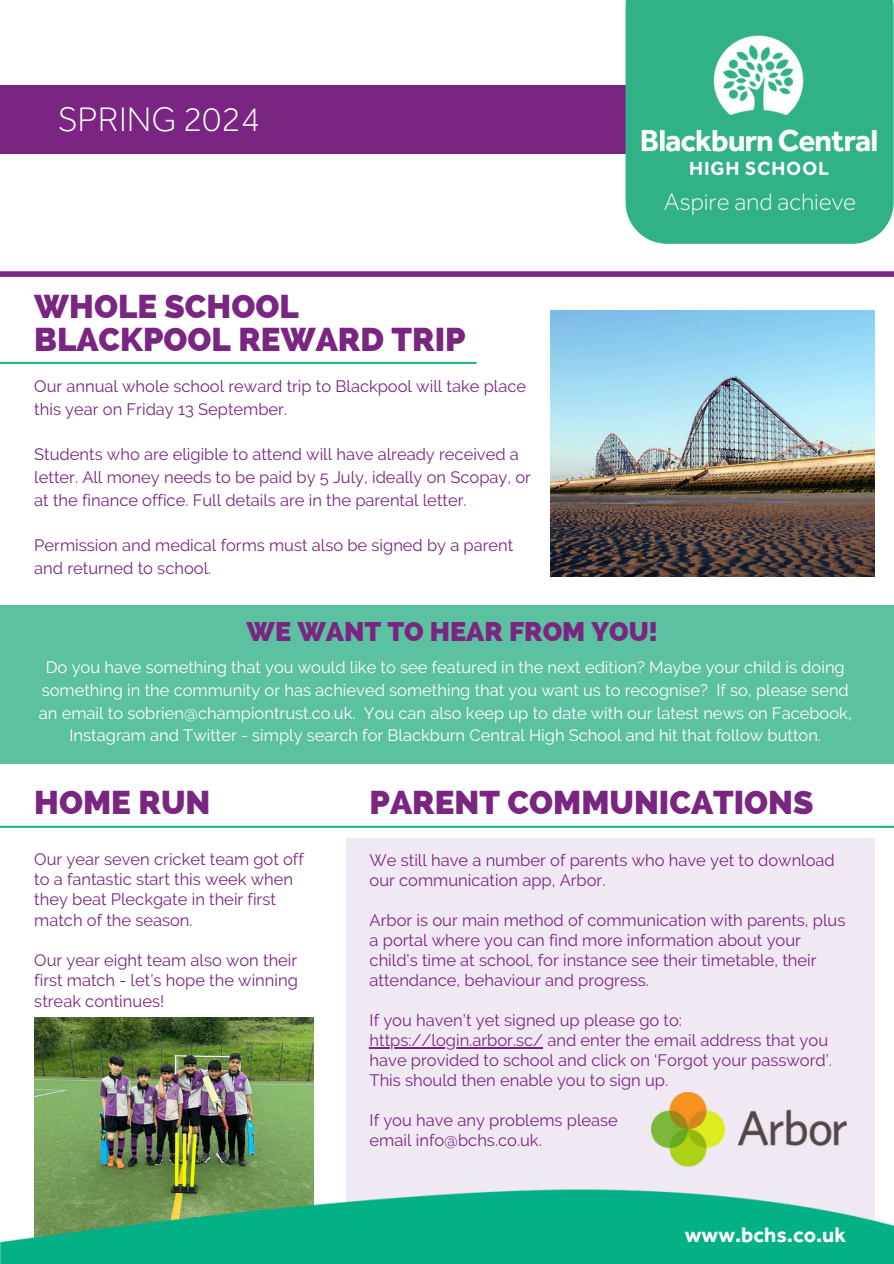
<style>
.page{position:relative;width:894px;height:1264px;background:#fff}
.page>*{position:absolute;margin:0;border:0;box-sizing:border-box;transform-origin:0 0}
.t1{font:300 35.25px "Effra";color:#fff}
.t2{font:800 33px/32.7px "Raleway";color:#7b2582}
.t3{font:800 27px "Raleway";color:#7b2582}
.t4{font:700 21.75px "Effra";color:#fff}
.t5{font:16.5px/20px "Raleway";color:#7b2582}
.t6{font:16.5px/22.5px "Raleway";color:#fff;text-align:center}
</style>
<div class="page">
<div style="left:0;top:271px;width:893px;height:6px;background:#7b2582"></div>
<hr style="left:0;top:362px;width:476px;height:2px;background:#31b188">
<div style="left:346px;top:838px;width:528px;height:396px;background:#f0e9f4"></div>
<div style="left:0;top:85px;width:878px;height:68px;background:#7b2582"></div>
<div style="left:625px;top:0;width:268px;height:12px;background:#31b188"></div>
<img style="left:619px;top:12px;width:274px;height:231px">
<hr style="left:0;top:825px;width:893px;height:3px;background:#31b188">
<div style="left:0;top:605px;width:893px;height:158px;background:#5cc1a1"></div>
<img style="left:651px;top:1092px;width:195px;height:73px">
<img style="left:550px;top:310px;width:324px;height:266px">
<img style="left:34px;top:1017px;width:279px;height:171px">
<img style="left:0;top:1188px;width:893px;height:75px">
<hr style="left:369px;top:1047px;width:174px;height:1px;background:#7b2582">
<p class="t1" style="left:58px;top:97px;width:204px">SPRING 2024</p>
<p class="t2" style="left:34px;top:290px;width:433px">WHOLE SCHOOL<br>BLACKPOOL REWARD TRIP</p>
<h3 class="t5" style="left:34px;top:375px;width:493px;line-height:22.8px">Our annual whole school reward trip to Blackpool will take place this year on Friday 13 September.</h3>
<p class="t5" style="left:34px;top:443px;width:498px;line-height:22.8px">Students who are eligible to attend will have already received a letter. All money needs to be paid by 5 July, ideally on Scopay, or at the finance office. Full details are in the parental letter.</p>
<h1 class="t5" style="left:34px;top:534px;width:480px;line-height:22.8px">Permission and medical forms must also be signed by a parent and returned to school.</h1>
<p class="t3" style="left:246px;top:616px;width:412px">WE WANT TO HEAR FROM YOU!</p>
<p class="t6" style="left:39px;top:656px;width:814px">Do you have something that you would like to see featured in the next edition? Maybe your child is doing something in the community or has achieved something that you want us to recognise? If so, please send an email to sobrien@championtrust.co.uk. You can also keep up to date with our latest news on Facebook, Instagram and Twitter - simply search for Blackburn Central High School and hit that follow button.</p>
<p class="t2" style="left:34px;top:786px;width:177px">HOME RUN</p>
<h1 class="t5" style="left:34px;top:848px;width:271px">Our year seven cricket team got off to a fantastic start this week when they beat Pleckgate in their first match of the season.</h1>
<p class="t5" style="left:34px;top:950px;width:265px;text-align:justify">Our year eight team also won their first match - let’s hope the winning streak continues!</p>
<p class="t2" style="left:369px;top:786px;width:445px">PARENT COMMUNICATIONS</p>
<p class="t5" style="left:369px;top:850px;width:466px">We still have a number of parents who have yet to download our communication app, Arbor.</p>
<p class="t5" style="left:369px;top:910px;width:477px">Arbor is our main method of communication with parents, plus a portal where you can find more information about your child’s time at school, for instance see their timetable, their attendance, behaviour and progress.</p>
<p class="t5" style="left:369px;top:1010px;width:314px">If you haven’t yet signed up please go to:</p>
<h4 class="t5" style="left:369px;top:1030px;width:464px">https://login.arbor.sc/ and enter the email address that you have provided to school and click on ‘Forgot your password’.<br>This should then enable you to sign up.</h4>
<h4 class="t5" style="left:369px;top:1110px;width:250px">If you have any problems please email info@bchs.co.uk.</h4>
<p class="t4" style="left:684px;top:1221px;width:163px">www.bchs.co.uk</p>
</div>
